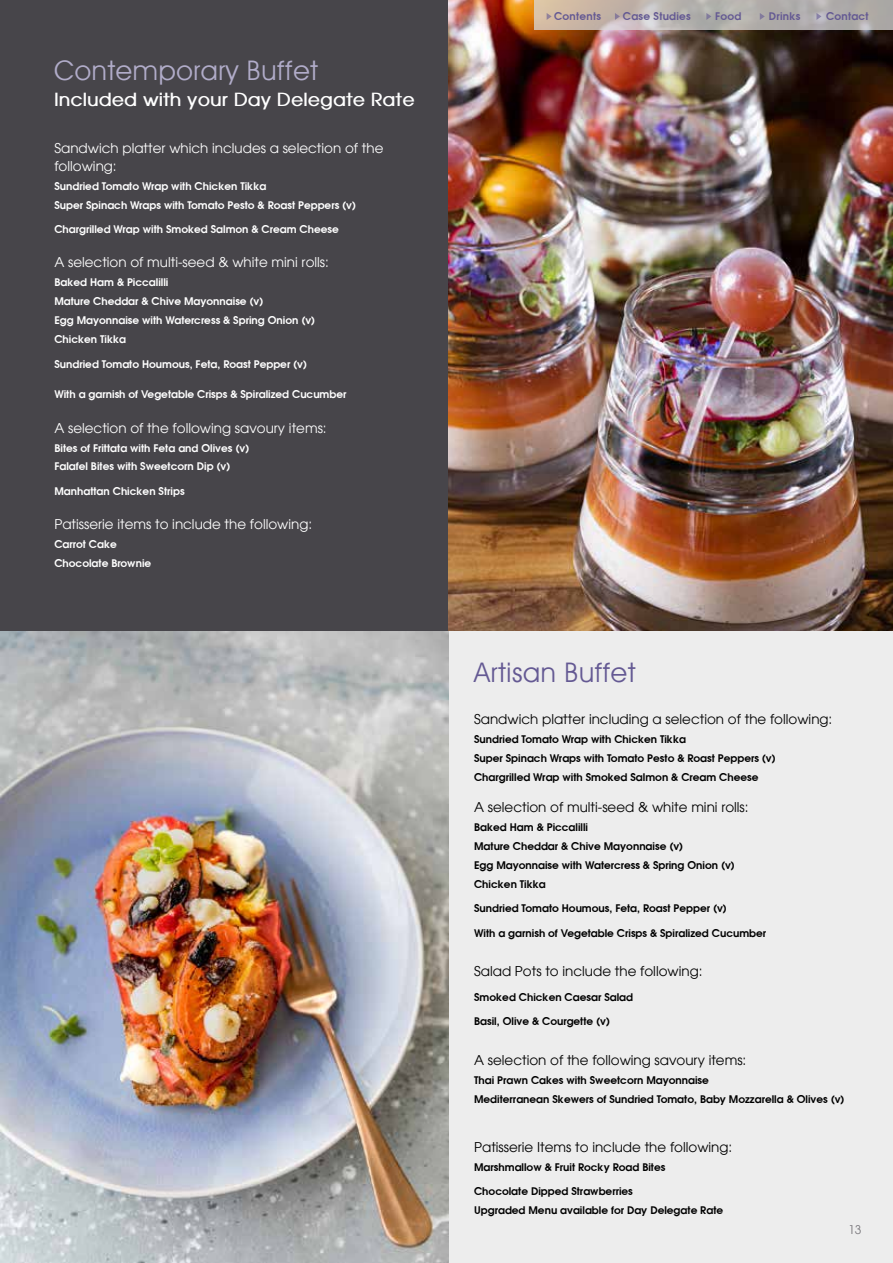
<style>
.page{position:relative;width:893px;height:1263px;background:#fff}
.page>*{position:absolute;margin:0;border:0;box-sizing:border-box;transform-origin:0 0}
.t1{font:27px "Avant Guard Regular SWFTE";letter-spacing:.025em;color:#b1acc9}
.t2{font:27px "Avant Guard Regular SWFTE";letter-spacing:.025em;color:#645993}
.t3{font:700 18px "Avant Garde";color:#fff}
.t4{font:13.5px "Avant Garde LT";color:#000}
.t5{font:13.5px/18px "Avant Garde LT";color:#fff}
.t6{font:12px "Avant Garde LT";color:#78767b}
.t7{font:600 10.5px/18.9px "Avant Garde";color:#000}
.t8{font:600 10.5px/18.9px "Avant Garde";color:#fff}
.t9{font:600 10.5px "Avant Garde";letter-spacing:.025em;color:#645993}
</style>
<div class="page">
<hr style="left:0;top:680px;width:1px;height:583px;background:#78767b">
<img style="left:448px;top:0;width:445px;height:631px">
<div style="left:0;top:0;width:448px;height:631px;background:#47454a"></div>
<div style="left:448px;top:631px;width:445px;height:632px;background:#ededed"></div>
<img style="left:1px;top:631px;width:447px;height:632px">
<svg style="left:534px;top:0;width:359px;height:30px;background:#bab2ac"></svg>
<svg style="left:547px;top:13px;width:5px;height:7px"></svg>
<svg style="left:615px;top:13px;width:5px;height:7px"></svg>
<svg style="left:706px;top:13px;width:5px;height:7px"></svg>
<svg style="left:760px;top:13px;width:5px;height:7px"></svg>
<svg style="left:816px;top:13px;width:5px;height:7px"></svg>
<h1 class="t1" style="left:54px;top:54px;width:265px">Contemporary Buffet</h1>
<h2 class="t3" style="left:54px;top:88px;width:362px">Included with your Day Delegate Rate</h2>
<p class="t5" style="left:54px;top:139px;width:331px">Sandwich platter which includes a selection of the following:</p>
<p class="t8" style="left:54px;top:176px;width:303px">Sundried Tomato Wrap with Chicken Tikka<br>Super Spinach Wraps with Tomato Pesto &amp; Roast Peppers (v)</p>
<p class="t8" style="left:54px;top:220px;width:286px">Chargrilled Wrap with Smoked Salmon &amp; Cream Cheese</p>
<p class="t5" style="left:54px;top:253px;width:276px">A selection of multi-seed &amp; white mini rolls:</p>
<p class="t8" style="left:54px;top:273px;width:262px">Baked Ham &amp; Piccalilli<br>Mature Cheddar &amp; Chive Mayonnaise (v)<br>Egg Mayonnaise with Watercress &amp; Spring Onion (v)<br>Chicken Tikka</p>
<p class="t8" style="left:54px;top:354px;width:254px">Sundried Tomato Houmous, Feta, Roast Pepper (v)</p>
<p class="t8" style="left:54px;top:385px;width:294px">With a garnish of Vegetable Crisps &amp; Spiralized Cucumber</p>
<p class="t5" style="left:54px;top:419px;width:274px">A selection of the following savoury items:</p>
<p class="t8" style="left:54px;top:438px;width:196px">Bites of Frittata with Feta and Olives (v)<br>Falafel Bites with Sweetcorn Dip (v)</p>
<p class="t8" style="left:54px;top:481px;width:132px">Manhattan Chicken Strips</p>
<p class="t5" style="left:54px;top:515px;width:259px">Patisserie items to include the following:</p>
<p class="t8" style="left:54px;top:534px;width:98px">Carrot Cake<br>Chocolate Brownie</p>
<p class="t9" style="left:554px;top:9px;width:48px">Contents</p>
<p class="t9" style="left:623px;top:9px;width:69px">Case Studies</p>
<p class="t9" style="left:715px;top:9px;width:28px">Food</p>
<p class="t9" style="left:769px;top:9px;width:33px">Drinks</p>
<p class="t9" style="left:826px;top:9px;width:44px">Contact</p>
<h1 class="t2" style="left:474px;top:656px;width:163px">Artisan Buffet</h1>
<p class="t4" style="left:474px;top:711px;width:360px">Sandwich platter including a selection of the following:</p>
<p class="t7" style="left:474px;top:730px;width:303px">Sundried Tomato Wrap with Chicken Tikka<br>Super Spinach Wraps with Tomato Pesto &amp; Roast Peppers (v)<br>Chargrilled Wrap with Smoked Salmon &amp; Cream Cheese</p>
<p class="t4" style="left:474px;top:799px;width:276px">A selection of multi-seed &amp; white mini rolls:</p>
<p class="t7" style="left:474px;top:817px;width:262px">Baked Ham &amp; Piccalilli<br>Mature Cheddar &amp; Chive Mayonnaise (v)<br>Egg Mayonnaise with Watercress &amp; Spring Onion (v)<br>Chicken Tikka</p>
<p class="t7" style="left:474px;top:899px;width:254px">Sundried Tomato Houmous, Feta, Roast Pepper (v)</p>
<p class="t7" style="left:474px;top:923px;width:294px">With a garnish of Vegetable Crisps &amp; Spiralized Cucumber</p>
<p class="t4" style="left:474px;top:963px;width:230px">Salad Pots to include the following:</p>
<p class="t7" style="left:474px;top:987px;width:160px">Smoked Chicken Caesar Salad</p>
<p class="t7" style="left:474px;top:1011px;width:137px">Basil, Olive &amp; Courgette (v)</p>
<p class="t4" style="left:474px;top:1052px;width:274px">A selection of the following savoury items:</p>
<p class="t7" style="left:474px;top:1070px;width:372px">Thai Prawn Cakes with Sweetcorn Mayonnaise<br>Mediterranean Skewers of Sundried Tomato, Baby Mozzarella &amp; Olives (v)</p>
<p class="t4" style="left:474px;top:1139px;width:260px">Patisserie Items to include the following:</p>
<p class="t7" style="left:474px;top:1157px;width:193px">Marshmallow &amp; Fruit Rocky Road Bites</p>
<p class="t7" style="left:474px;top:1181px;width:251px">Chocolate Dipped Strawberries<br>Upgraded Menu available for Day Delegate Rate</p>
<p class="t6" style="left:848px;top:1222px;width:15px">13</p>
</div>
